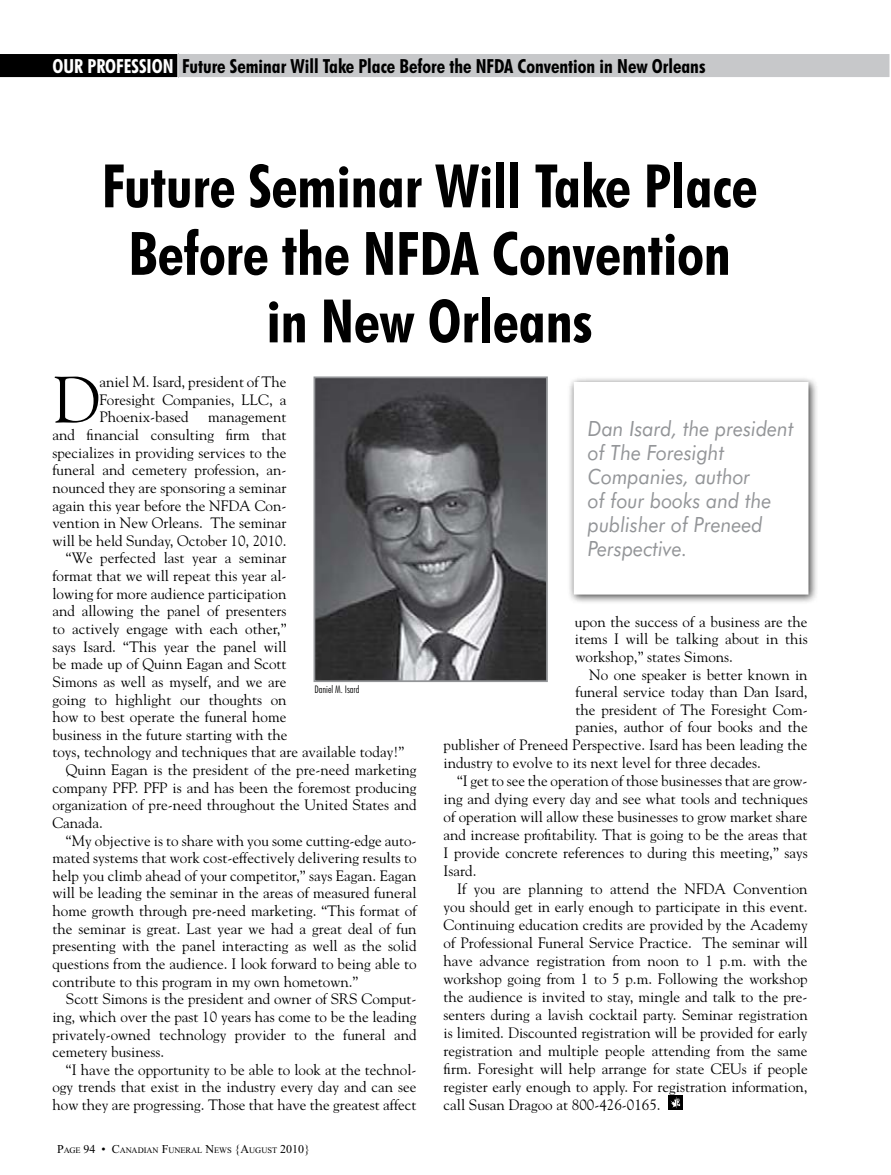
<style>
.page{position:relative;width:891px;height:1175px;background:#fff}
.page>*{position:absolute;margin:0;border:0;box-sizing:border-box;transform-origin:0 0}
.t1{font:65.1px "Goudy";color:#000}
.t2{font:700 condensed 60px/67.5px "Futura BT";color:#000;text-align:center}
.t3{font:italic 21px/24px "Futura BT";color:#939598;scale:.94 1}
.t4{font:700 condensed 19.5px "Futura BT";color:#000}
.t5{font:15px/17.7px "Goudy";color:#000;text-align:justify}
.t6{font:300 condensed 10.5px "Futura BT";color:#000}
.t7{font:8.4px "Times New Roman";color:#000}
.s1{color:#fff}
.s2{font-size:12px}
</style>
<div class="page">
<div style="left:668px;top:1094px;width:15px;height:15px;background:#000"></div>
<svg style="left:670px;top:1096px;width:10px;height:12px"></svg>
<div style="left:567px;top:376px;width:252px;height:229px;background:#000;opacity:.75"></div>
<div style="left:575px;top:383px;width:233px;height:211px;background:#fff"></div>
<div style="left:82px;top:53px;width:808px;height:25px;background:#c7c8ca"></div>
<div style="left:82px;top:52px;width:809px;height:27px;border:2px solid #fff"></div>
<svg style="left:0;top:52px;width:179px;height:27px;background:#272727"></svg>
<img style="left:317px;top:379px;width:228px;height:300px">
<div style="left:314px;top:376px;width:234px;height:306px;border:2px solid #939598"></div>
<h3 class="t4" style="left:52px;top:54px;width:655px"><span class="s1">OUR PROFESSION</span> Future Seminar Will Take Place Before the NFDA Convention in New Orleans</h3>
<h2 class="t2" style="left:102px;top:152px;width:657px">Future Seminar Will Take Place<br>Before the NFDA Convention in New Orleans</h2>
<h1 class="t1" style="left:52px;top:359px;width:48px">D</h1>
<p class="t5" style="left:99px;top:372px;width:189px">aniel M. Isard, president of The Foresight Companies, LLC, a Phoenix-based</p>
<p class="t5" style="left:208px;top:408px;width:80px">management</p>
<p class="t5" style="left:52px;top:425px;width:236px">and financial consulting firm that</p>
<p class="t5" style="left:52px;top:443px;width:236px">specializes in providing services to the</p>
<p class="t5" style="left:52px;top:461px;width:236px">funeral and cemetery profession, an-</p>
<p class="t5" style="left:52px;top:478px;width:236px">nounced they are sponsoring a seminar</p>
<p class="t5" style="left:52px;top:496px;width:236px">again this year before the NFDA Con-</p>
<p class="t5" style="left:52px;top:513px;width:236px">vention in New Orleans. The seminar</p>
<p class="t5" style="left:52px;top:531px;width:235px">will be held Sunday, October 10, 2010.</p>
<p class="t5" style="left:66px;top:549px;width:222px">“We perfected last year a seminar</p>
<p class="t5" style="left:52px;top:566px;width:236px">format that we will repeat this year al-</p>
<p class="t5" style="left:52px;top:584px;width:235px">lowing for more audience participation</p>
<p class="t5" style="left:52px;top:602px;width:236px">and allowing the panel of presenters</p>
<p class="t5" style="left:52px;top:619px;width:236px">to actively engage with each other,”</p>
<p class="t5" style="left:52px;top:637px;width:236px">says Isard. “This year the panel will</p>
<p class="t5" style="left:52px;top:654px;width:236px">be made up of Quinn Eagan and Scott</p>
<p class="t5" style="left:52px;top:672px;width:236px">Simons as well as myself, and we are</p>
<p class="t5" style="left:52px;top:690px;width:236px">going to highlight our thoughts on</p>
<p class="t5" style="left:52px;top:707px;width:235px">how to best operate the funeral home</p>
<p class="t5" style="left:52px;top:725px;width:237px">business in the future starting with the</p>
<p class="t5" style="left:52px;top:743px;width:353px">toys, technology and techniques that are available today!”</p>
<p class="t5" style="left:66px;top:760px;width:352px">Quinn Eagan is the president of the pre-need marketing</p>
<p class="t5" style="left:52px;top:778px;width:366px">company PFP. PFP is and has been the foremost producing</p>
<p class="t5" style="left:52px;top:795px;width:366px">organization of pre-need throughout the United States and</p>
<p class="t5" style="left:52px;top:813px;width:52px">Canada.</p>
<p class="t5" style="left:66px;top:831px;width:352px">“My objective is to share with you some cutting-edge auto-</p>
<p class="t5" style="left:52px;top:848px;width:366px">mated systems that work cost-effectively delivering results to</p>
<p class="t5" style="left:52px;top:866px;width:366px">help you climb ahead of your competitor,” says Eagan. Eagan</p>
<p class="t5" style="left:52px;top:884px;width:366px">will be leading the seminar in the areas of measured funeral</p>
<p class="t5" style="left:52px;top:901px;width:366px">home growth through pre-need marketing. “This format of</p>
<p class="t5" style="left:52px;top:919px;width:366px">the seminar is great. Last year we had a great deal of fun</p>
<p class="t5" style="left:52px;top:936px;width:366px">presenting with the panel interacting as well as the solid</p>
<p class="t5" style="left:52px;top:954px;width:366px">questions from the audience. I look forward to being able to</p>
<p class="t5" style="left:52px;top:972px;width:307px">contribute to this program in my own hometown.”</p>
<p class="t5" style="left:66px;top:989px;width:352px">Scott Simons is the president and owner of SRS Comput-</p>
<p class="t5" style="left:52px;top:1007px;width:366px">ing, which over the past 10 years has come to be the leading</p>
<p class="t5" style="left:52px;top:1025px;width:366px">privately-owned technology provider to the funeral and</p>
<p class="t5" style="left:52px;top:1042px;width:113px">cemetery business.</p>
<p class="t5" style="left:66px;top:1060px;width:352px">“I have the opportunity to be able to look at the technol-</p>
<p class="t5" style="left:52px;top:1077px;width:366px">ogy trends that exist in the industry every day and can see</p>
<p class="t5" style="left:52px;top:1095px;width:366px">how they are progressing. Those that have the greatest affect</p>
<p class="t6" style="left:314px;top:683px;width:46px">Daniel M. Isard</p>
<p class="t7" style="left:57px;top:1145px;width:255px"><span class="s2">P</span>AGE <span class="s2">94 • C</span>ANADIAN <span class="s2">F</span>UNERAL <span class="s2">N</span>EWS <span class="s2">{A</span>UGUST <span class="s2">2010}</span></p>
<h3 class="t3" style="left:588px;top:417px;width:220px">Dan Isard, the president of The Foresight<br>Companies, author<br>of four books and the publisher of Preneed<br>Perspective.</h3>
<p class="t5" style="left:575px;top:612px;width:234px">upon the success of a business are the items I will be talking about in this workshop,” states Simons.</p>
<p class="t5" style="left:589px;top:665px;width:220px">No one speaker is better known in</p>
<p class="t5" style="left:576px;top:682px;width:234px">funeral service today than Dan Isard,</p>
<p class="t5" style="left:576px;top:700px;width:234px">the president of The Foresight Com-</p>
<p class="t5" style="left:576px;top:718px;width:234px">panies, author of four books and the</p>
<p class="t5" style="left:444px;top:735px;width:366px">publisher of Preneed Perspective. Isard has been leading the</p>
<p class="t5" style="left:444px;top:753px;width:319px">industry to evolve to its next level for three decades.</p>
<p class="t5" style="left:457px;top:771px;width:352px">“I get to see the operation of those businesses that are grow-</p>
<p class="t5" style="left:444px;top:789px;width:366px">ing and dying every day and see what tools and techniques</p>
<p class="t5" style="left:444px;top:807px;width:366px">of operation will allow these businesses to grow market share</p>
<p class="t5" style="left:444px;top:825px;width:366px">and increase profitability. That is going to be the areas that</p>
<p class="t5" style="left:444px;top:843px;width:366px">I provide concrete references to during this meeting,” says</p>
<p class="t5" style="left:444px;top:861px;width:34px">Isard.</p>
<p class="t5" style="left:457px;top:879px;width:352px">If you are planning to attend the NFDA Convention</p>
<p class="t5" style="left:444px;top:897px;width:366px">you should get in early enough to participate in this event.</p>
<p class="t5" style="left:444px;top:915px;width:366px">Continuing education credits are provided by the Academy</p>
<p class="t5" style="left:444px;top:933px;width:366px">of Professional Funeral Service Practice. The seminar will</p>
<p class="t5" style="left:444px;top:951px;width:366px">have advance registration from noon to 1 p.m. with the</p>
<p class="t5" style="left:444px;top:969px;width:366px">workshop going from 1 to 5 p.m. Following the workshop</p>
<p class="t5" style="left:444px;top:987px;width:366px">the audience is invited to stay, mingle and talk to the pre-</p>
<p class="t5" style="left:444px;top:1005px;width:366px">senters during a lavish cocktail party. Seminar registration</p>
<p class="t5" style="left:444px;top:1023px;width:366px">is limited. Discounted registration will be provided for early</p>
<p class="t5" style="left:444px;top:1041px;width:366px">registration and multiple people attending from the same</p>
<p class="t5" style="left:444px;top:1059px;width:366px">firm. Foresight will help arrange for state CEUs if people</p>
<p class="t5" style="left:444px;top:1077px;width:366px">register early enough to apply. For registration information,</p>
<p class="t5" style="left:444px;top:1095px;width:219px">call Susan Dragoo at 800-426-0165.</p>
</div>
